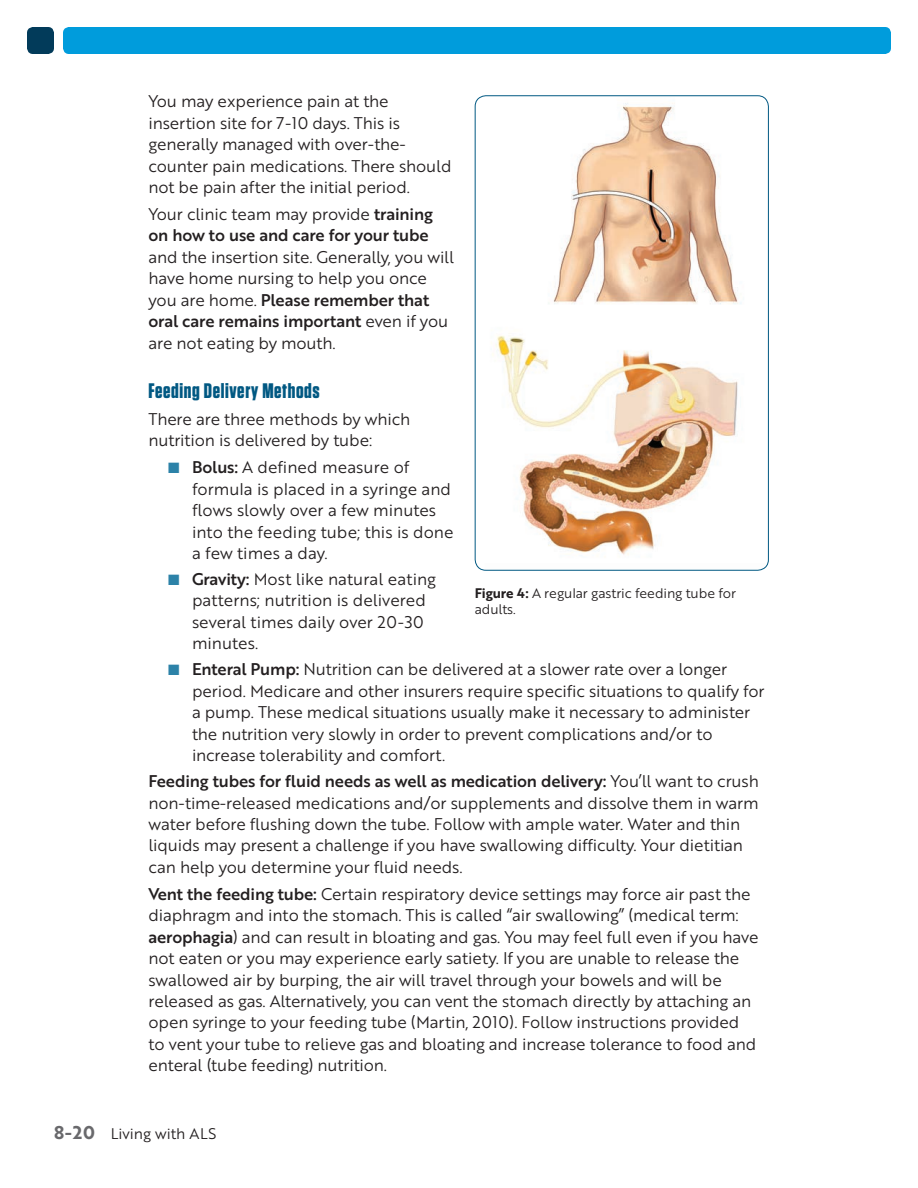
<style>
.page{position:relative;width:918px;height:1188px;background:#fff}
.page>*{position:absolute;margin:0;border:0;box-sizing:border-box;transform-origin:0 0}
.t1{font:700 21px "Tungsten";letter-spacing:.03em;color:#005882}
.t2{font:16.5px/21.5px "Brother 1816 Book";letter-spacing:-.01em;color:#231f20}
.t3{font:16.5px/21.5px "Brother 1816 Medium";letter-spacing:-.01em;color:#231f20}
.t4{font:15px "Brother 1816 Book";color:#231f20}
.t5{font:13.5px/16.5px "Brother 1816 Book";letter-spacing:-.01em;color:#231f20}
.s1{font-family:"Brother 1816 Medium"}
.s2{font-family:"Brother 1816 Book"}
.s3{color:#2c82a8}
.s4{font-family:"Brother 1816 Bold"}
.s5{font-family:"Brother 1816 Bold";font-size:18px;color:#69696c}
</style>
<div class="page">
<div style="left:63px;top:27px;width:828px;height:27px;background:#009cdc;border-radius:6px"></div>
<div style="left:27px;top:27px;width:27px;height:27px;background:#023b5a;border-radius:6px"></div>
<img style="left:480px;top:97px;width:287px;height:472px">
<div style="left:475px;top:95px;width:294px;height:476px;border:1px solid #005882;border-radius:11px"></div>
<p class="t2" style="left:148px;top:92px;width:305px">You may experience pain at the insertion site for 7-10 days. This is generally managed with over-the&shy;counter pain medications. There should not be pain after the initial period.</p>
<p class="t2" style="left:148px;top:205px;width:286px">Your clinic team may provide <span class="s1">training</span></p>
<p class="t3" style="left:148px;top:226px;width:282px">on how to use and care for your tube</p>
<p class="t2" style="left:148px;top:248px;width:307px">and the insertion site. Generally, you will have home nursing to help you once</p>
<p class="t3" style="left:148px;top:290px;width:301px"><span class="s2">you are home.</span> Please remember that oral care remains important <span class="s2">even if you</span></p>
<p class="t2" style="left:148px;top:333px;width:189px">are not eating by mouth.</p>
<p class="t1" style="left:148px;top:381px;width:173px">Feeding Delivery Methods</p>
<p class="t2" style="left:148px;top:410px;width:263px">There are three methods by which nutrition is delivered by tube:</p>
<p class="t2" style="left:192px;top:458px;width:263px;text-indent:-24px"><span class="s3">■</span> <span class="s1">Bolus:</span> A defined measure of formula is placed in a syringe and flows slowly over a few minutes into the feeding tube; this is done a few times a day.</p>
<p class="t2" style="left:192px;top:570px;width:246px;text-indent:-24px"><span class="s3">■</span> <span class="s1">Gravity:</span> Most like natural eating patterns; nutrition is delivered several times daily over 20-30 minutes.</p>
<p class="t2" style="left:192px;top:660px;width:574px;text-indent:-24px"><span class="s3">■</span> <span class="s1">Enteral Pump:</span> Nutrition can be delivered at a slower rate over a longer period. Medicare and other insurers require specific situations to qualify for a pump. These medical situations usually make it necessary to administer the nutrition very slowly in order to prevent complications and/or to increase tolerability and comfort.</p>
<p class="t3" style="left:149px;top:772px;width:612px">Feeding tubes for fluid needs as well as medication delivery: <span class="s2">You’ll want to crush</span></p>
<p class="t2" style="left:149px;top:793px;width:612px">non-time-released medications and/or supplements and dissolve them in warm water before flushing down the tube. Follow with ample water. Water and thin liquids may present a challenge if you have swallowing difficulty. Your dietitian can help you determine your fluid needs.</p>
<p class="t2" style="left:149px;top:884px;width:612px"><span class="s1">Vent the feeding tube:</span> Certain respiratory device settings may force air past the diaphragm and into the stomach. This is called “air swallowing” (medical term: <span class="s1">aerophagia</span>) and can result in bloating and gas. You may feel full even if you have not eaten or you may experience early satiety. If you are unable to release the swallowed air by burping, the air will travel through your bowels and will be released as gas. Alternatively, you can vent the stomach directly by attaching an open syringe to your feeding tube (Martin, 2010). Follow instructions provided to vent your tube to relieve gas and bloating and increase tolerance to food and enteral (tube feeding) nutrition.</p>
<p class="t5" style="left:475px;top:586px;width:263px"><span class="s4">Figure 4:</span> A regular gastric feeding tube for adults.</p>
<p class="t4" style="left:54px;top:1127px;width:164px"><span class="s5">8-20</span> Living with ALS</p>
</div>
